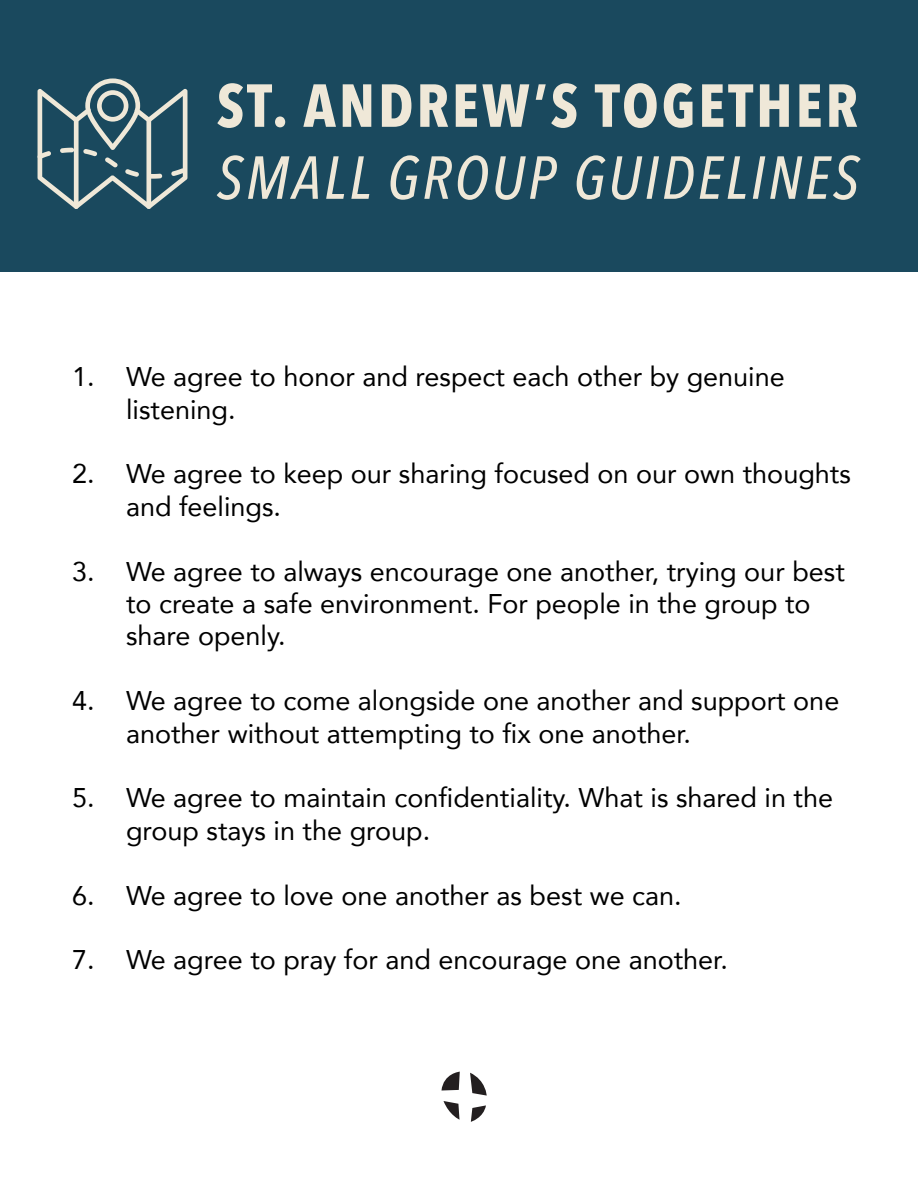
<style>
.page{position:relative;width:918px;height:1188px;background:#fff}
.page>*{position:absolute;margin:0;border:0;box-sizing:border-box;transform-origin:0 0}
.t1{font:italic 500 60px "Avenir Next Condensed";letter-spacing:.05em;color:#efe8d8}
.t2{font:700 60px "Avenir Next Condensed";letter-spacing:.05em;color:#efe8d8}
.t3{font:27px/32.4px "Avenir";color:#000}
</style>
<div class="page">
<div style="left:0;top:0;width:918px;height:272px;background:#1a495e"></div>
<svg style="left:37px;top:78px;width:150px;height:131px"></svg>
<svg style="left:441px;top:1072px;width:19px;height:19px"></svg>
<svg style="left:470px;top:1073px;width:17px;height:23px"></svg>
<svg style="left:444px;top:1101px;width:16px;height:19px"></svg>
<svg style="left:471px;top:1105px;width:15px;height:17px"></svg>
<h1 class="t2" style="left:217px;top:71px;width:643px">ST. ANDREW’S TOGETHER</h1>
<h1 class="t1" style="left:217px;top:143px;width:644px">SMALL GROUP GUIDELINES</h1>
<p class="t3" style="left:126px;top:363px;width:660px;text-indent:-54px">1. We agree to honor and respect each other by genuine listening.</p>
<p class="t3" style="left:126px;top:460px;width:726px;text-indent:-54px">2. We agree to keep our sharing focused on our own thoughts and feelings.</p>
<p class="t3" style="left:126px;top:557px;width:720px;text-indent:-54px">3. We agree to always encourage one another, trying our best to create a safe environment. For people in the group to share openly.</p>
<p class="t3" style="left:126px;top:687px;width:715px;text-indent:-54px">4. We agree to come alongside one another and support one another without attempting to fix one another.</p>
<p class="t3" style="left:126px;top:784px;width:709px;text-indent:-54px">5. We agree to maintain confidentiality. What is shared in the group stays in the group.</p>
<p class="t3" style="left:72px;top:881px;width:611px">6. We agree to love one another as best we can.</p>
<p class="t3" style="left:72px;top:946px;width:657px">7. We agree to pray for and encourage one another.</p>
</div>
